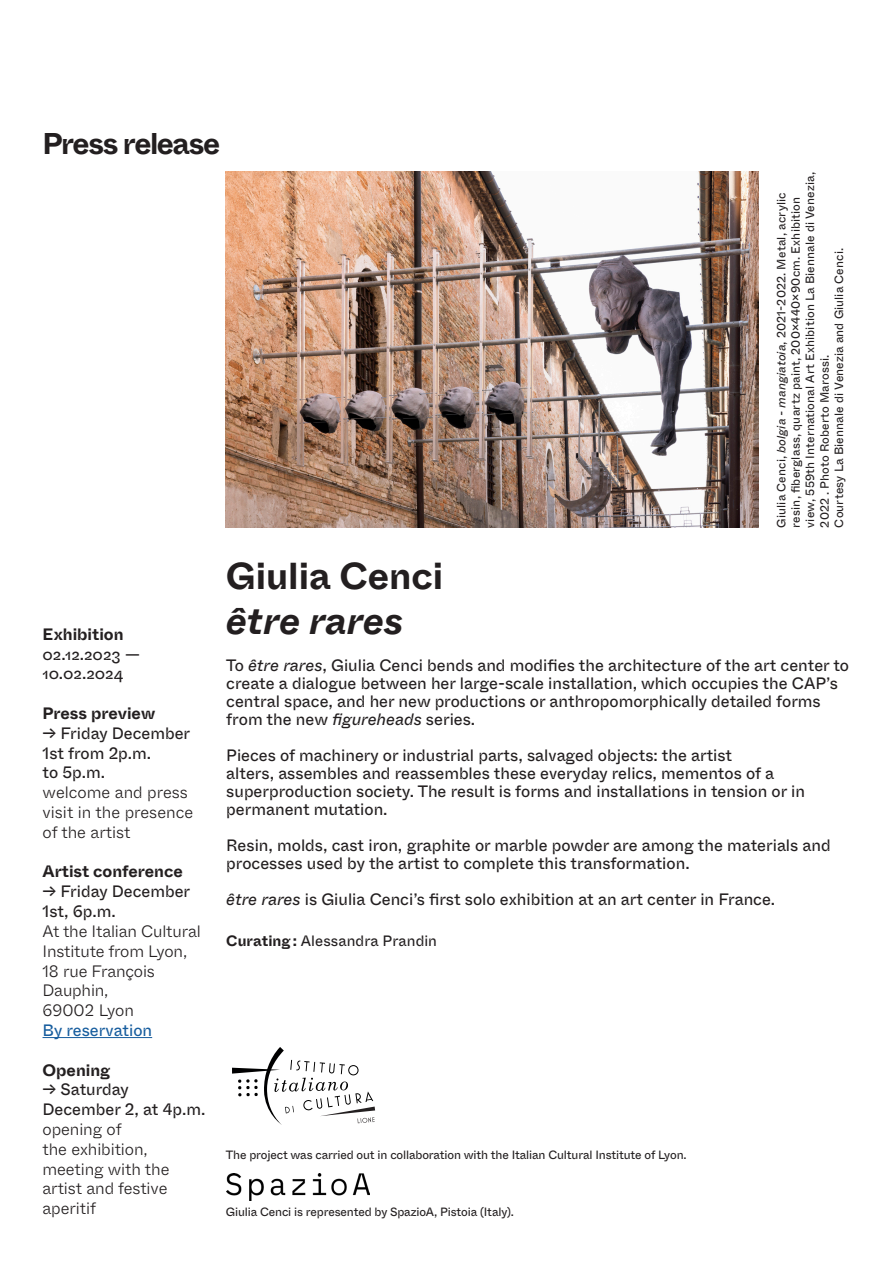
<style>
.page{position:relative;width:893px;height:1263px;background:#fff}
.page>*{position:absolute;margin:0;border:0;box-sizing:border-box;transform-origin:0 0}
.t1{font:700 37.5px "ABC Whyte Inktrap";color:#231f20}
.t2{font:italic 700 37.5px "ABC Whyte Inktrap";color:#231f20}
.Titres_1__en-têtes{font:700 30px "ABC Whyte Inktrap";letter-spacing:-.05em;color:#231f20}
.Niv__2{font:16.5px/18px "ABC Whyte Inktrap";color:#231f20}
.Niv_3___2_colonnes{font:300 16.5px/19.8px "ABC Whyte Inktrap";letter-spacing:-.005em;color:#231f20}
.Niv_3___2_colonnes-2{font:16.5px/19.8px "ABC Whyte Inktrap";color:#231f20}
.Niv_3___2_colonnes-3{font:700 16.5px "ABC Whyte Inktrap";color:#231f20}
.Niv_3___2_colonnes-4{font:16.5px "ABC Whyte Inktrap";color:#175d9e}
.Titres_2__titres_colonne{font:700 16.5px "ABC Whyte Inktrap";color:#231f20}
.Texte_courant{font:15px "ABC Whyte Inktrap";letter-spacing:.005em;color:#231f20}
.Texte_légendes_images{font:12px/14.4px "ABC Whyte Inktrap";letter-spacing:.01em;color:#231f20}
.Crédits{font:12px "ABC Whyte Inktrap";letter-spacing:-.01em;color:#231f20}
.s1{font-style:italic}
.s2{font-weight:400}
.s3{font-weight:700}
</style>
<div class="page">
<hr style="left:43px;top:1037px;width:109px;height:1px;background:#175d9e">
<svg style="left:232px;top:1047px;width:143px;height:78px"></svg>
<img style="left:226px;top:1174px;width:144px;height:26px">
<img style="left:226px;top:172px;width:533px;height:356px">
<p class="Titres_1__en-têtes" style="left:43px;top:124px;width:179px">Press release</p>
<p class="Texte_légendes_images" style="left:774px;top:528px;width:357px;rotate:-90deg">Giulia Cenci, <span class="s1">bolgia - mangiatoia</span>, 2021-2022. Metal, acrylic resin, fiberglass, quartz paint, 200x440x90cm. Exhibition view, 559th International Art Exhibition La Biennale di Venezia, 2022 . Photo Roberto Marossi.</p>
<p class="Texte_légendes_images" style="left:832px;top:528px;width:281px;rotate:-90deg">Courtesy La Biennale di Venezia and Giulia Cenci.</p>
<p class="Titres_2__titres_colonne" style="left:43px;top:623px;width:83px">Exhibition</p>
<p class="Niv_3___2_colonnes-2" style="left:43px;top:644px;width:99px">02.12.2023 —<br>10.02.2024</p>
<p class="Niv_3___2_colonnes-3" style="left:43px;top:703px;width:114px">Press preview</p>
<p class="Niv_3___2_colonnes-2" style="left:43px;top:723px;width:149px">-&gt; Friday December<br>1st from 2p.m.</p>
<p class="Niv_3___2_colonnes" style="left:43px;top:763px;width:152px"><span class="s2">to 5p.m.<br></span>welcome and press visit in the presence of the artist</p>
<p class="Niv_3___2_colonnes-3" style="left:43px;top:861px;width:142px">Artist conference</p>
<p class="Niv_3___2_colonnes-2" style="left:43px;top:882px;width:149px">→ Friday December<br>1st, 6p.m.</p>
<p class="Niv_3___2_colonnes" style="left:43px;top:921px;width:160px">At the Italian Cultural<br>Institute from Lyon,</p>
<p class="Niv_3___2_colonnes" style="left:43px;top:961px;width:114px">18 rue François<br>Dauphin,</p>
<p class="Niv_3___2_colonnes" style="left:43px;top:1000px;width:93px">69002 Lyon</p>
<p class="Niv_3___2_colonnes-4" style="left:43px;top:1019px;width:111px">By reservation</p>
<p class="Niv_3___2_colonnes-3" style="left:43px;top:1059px;width:69px">Opening</p>
<p class="Niv_3___2_colonnes-2" style="left:43px;top:1080px;width:164px">-&gt; Saturday<br>December 2, at 4p.m.</p>
<p class="Niv_3___2_colonnes" style="left:43px;top:1119px;width:81px">opening of</p>
<p class="Niv_3___2_colonnes" style="left:43px;top:1139px;width:107px">the exhibition,</p>
<p class="Niv_3___2_colonnes" style="left:43px;top:1159px;width:129px;text-align:justify">meeting with the artist and festive aperitif</p>
<p class="t1" style="left:226px;top:552px;width:219px">Giulia Cenci</p>
<p class="t2" style="left:226px;top:597px;width:179px">être rares</p>
<p class="Niv__2" style="left:226px;top:657px;width:624px">To <span class="s1">être rares</span>, Giulia Cenci bends and modifies the architecture of the art center to create a dialogue between her large-scale installation, which occupies the CAP’s central space, and her new productions or anthropomorphically detailed forms from the new <span class="s1">figureheads</span> series.</p>
<p class="Niv__2" style="left:226px;top:747px;width:580px">Pieces of machinery or industrial parts, salvaged objects: the artist<br>alters, assembles and reassembles these everyday relics, mementos of a superproduction society. The result is forms and installations in tension or in permanent mutation.</p>
<p class="Niv__2" style="left:226px;top:837px;width:606px">Resin, molds, cast iron, graphite or marble powder are among the materials and processes used by the artist to complete this transformation.</p>
<p class="Niv__2" style="left:226px;top:891px;width:550px"><span class="s1">être rares</span> is Giulia Cenci’s first solo exhibition at an art center in France.</p>
<p class="Texte_courant" style="left:226px;top:931px;width:212px"><span class="s3">Curating :</span> Alessandra Prandin</p>
<p class="Crédits" style="left:226px;top:1146px;width:462px">The project was carried out in collaboration with the Italian Cultural Institute of Lyon.</p>
<p class="Crédits" style="left:226px;top:1204px;width:290px">Giulia Cenci is represented by SpazioA, Pistoia (Italy).</p>
</div>
